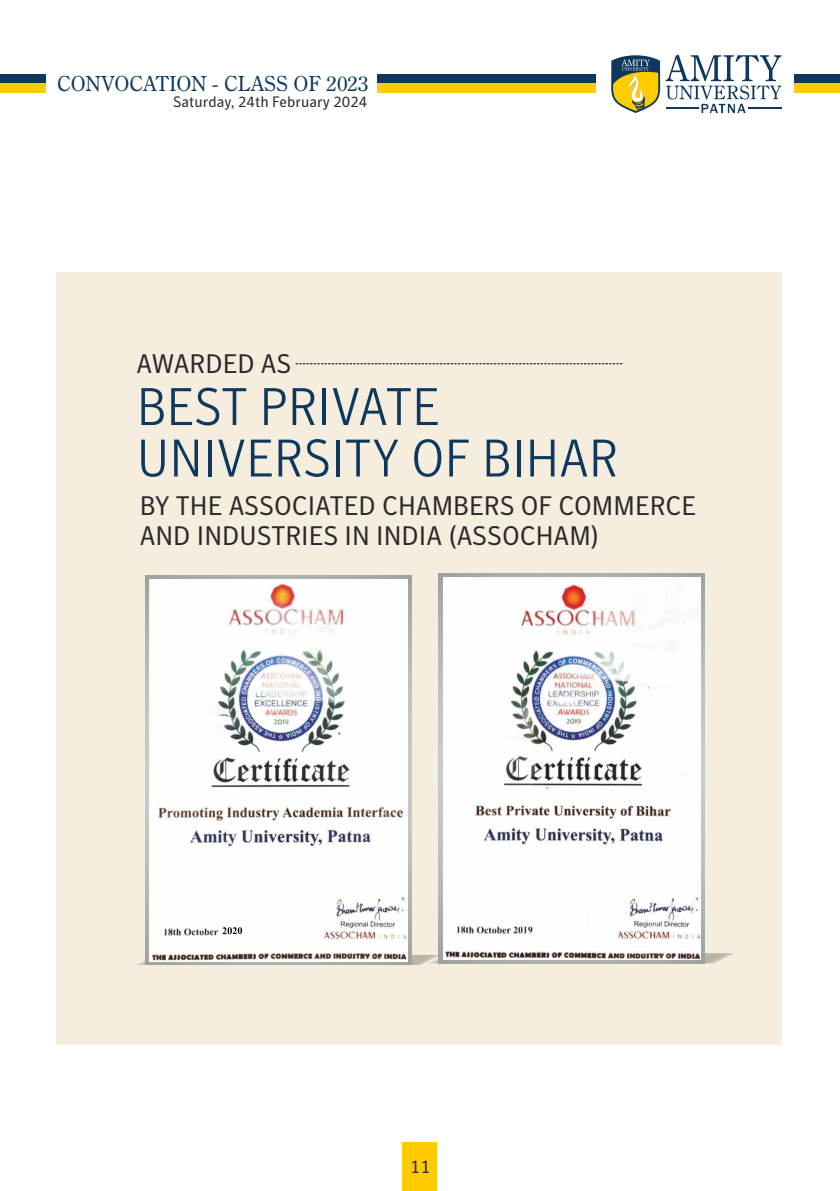
<style>
.page{position:relative;width:840px;height:1191px;background:#fff}
.page>*{position:absolute;margin:0;border:0;box-sizing:border-box;transform-origin:0 0}
.t1{font:300 52.4px/51.4px "Symantec Sans";color:#0f385e;scale:.96 1}
.t2{font:26.6px/30px "Symantec Sans";color:#2b2929}
.t3{font:20.8px "Century Oldstyle BT";color:#0f385e}
.t4{font:18px "Symantec Sans";color:#2b2929}
.t5{font:15px "Symantec Sans";color:#2b2929}
</style>
<div class="page">
<div style="left:403px;top:1142px;width:34px;height:48px;background:#fc0"></div>
<div style="left:57px;top:272px;width:724px;height:773px;background:#f5edde"></div>
<svg style="left:145px;top:575px;width:266px;height:378px;background:#bbbcbc"></svg>
<img style="left:149px;top:579px;width:258px;height:374px">
<svg style="left:220px;top:926px;width:21px;height:10px"></svg>
<svg style="left:222px;top:927px;width:20px;height:7px"></svg>
<svg style="left:295px;top:363px;width:327px;height:1px"></svg>
<div style="left:0;top:75px;width:46px;height:9px;background:#0f385e"></div>
<div style="left:0;top:84px;width:46px;height:9px;background:#fc0"></div>
<div style="left:377px;top:75px;width:218px;height:9px;background:#0f385e"></div>
<div style="left:377px;top:84px;width:218px;height:9px;background:#fc0"></div>
<div style="left:793px;top:75px;width:46px;height:9px;background:#0f385e"></div>
<div style="left:793px;top:84px;width:46px;height:9px;background:#fc0"></div>
<svg style="left:611px;top:55px;width:48px;height:58px"></svg>
<svg style="left:665px;top:55px;width:116px;height:58px"></svg>
<hr style="left:747px;top:108px;width:34px;height:1px;background:#0f385e">
<hr style="left:665px;top:108px;width:33px;height:1px;background:#0f385e">
<svg style="left:136px;top:953px;width:598px;height:12px"></svg>
<svg style="left:438px;top:574px;width:266px;height:389px;background:#bdbdbd"></svg>
<img style="left:443px;top:577px;width:257px;height:382px">
<p class="t3" style="left:57px;top:75px;width:313px">CONVOCATION - CLASS OF 2023</p>
<p class="t5" style="left:173px;top:96px;width:195px">Saturday, 24th February 2024</p>
<p class="t2" style="left:136px;top:351px;width:156px">AWARDED AS</p>
<h1 class="t1" style="left:136px;top:385px;width:503px">BEST PRIVATE<br>UNIVERSITY OF BIHAR</h1>
<p class="t2" style="left:140px;top:493px;width:557px">BY THE ASSOCIATED CHAMBERS OF COMMERCE<br>AND INDUSTRIES IN INDIA (ASSOCHAM)</p>
<p class="t4" style="left:410px;top:1160px;width:22px">11</p>
</div>
